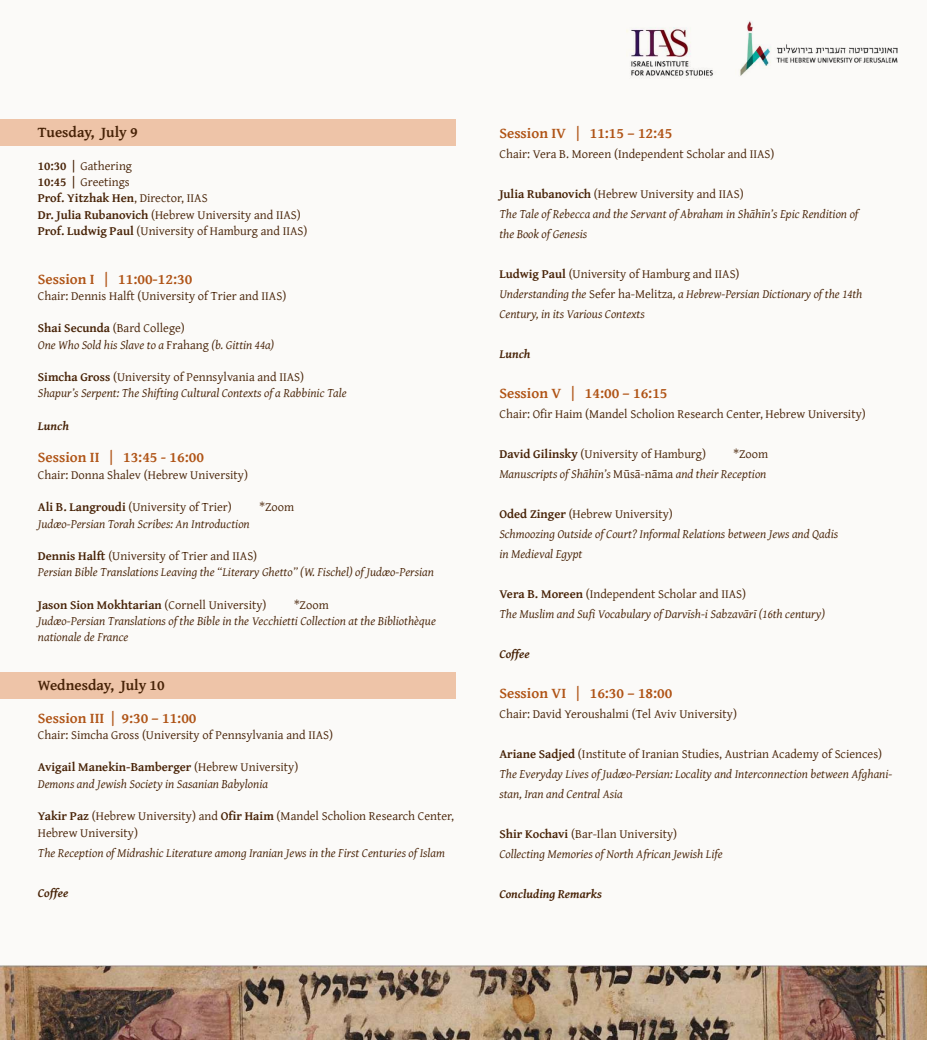
<style>
.page{position:relative;width:927px;height:1040px;background:#fff}
.page>*{position:absolute;margin:0;border:0;box-sizing:border-box;transform-origin:0 0}
.t1{font:700 15px "Gentium Plus";color:#af5315}
.t2{font:700 15px "Gentium Plus";color:#472206}
.t3{font:italic 12.5px/20px "Gentium Plus";color:#472206}
.t4{font:12.5px/16.2px "Gentium Plus";color:#472206}
.t5{font:italic 700 12.5px "Gentium Plus";color:#472206}
.t6{font:700 12.5px "Gentium Plus";color:#472206}
.s1{font-weight:700}
.s2{font-weight:700;font-style:normal}
.s3{font-style:normal}
.s4{font-weight:400}
</style>
<div class="page">
<div style="left:0;top:0;width:926px;height:1039px;background:#fbfaf8"></div>
<img style="left:740px;top:21px;width:158px;height:55px">
<img style="left:626px;top:27px;width:87px;height:49px">
<div style="left:0;top:119px;width:455px;height:26px;background:#eec4a8"></div>
<div style="left:0;top:672px;width:455px;height:26px;background:#eec4a8"></div>
<img style="left:0;top:965px;width:926px;height:74px">
<p class="t2" style="left:38px;top:118px;width:101px">Tuesday, July 9</p>
<p class="t4" style="left:38px;top:156px;width:271px"><span class="s1">10:30 |</span> Gathering<br><span class="s1">10:45 |</span> Greetings<br><span class="s1">Prof. Yitzhak Hen</span>, Director, IIAS<br><span class="s1">Dr. Julia Rubanovich</span> (Hebrew University and IIAS)<br><span class="s1">Prof. Ludwig Paul</span> (University of Hamburg and IIAS)</p>
<p class="t1" style="left:38px;top:264px;width:156px">Session I | 11:00-12:30</p>
<p class="t4" style="left:38px;top:286px;width:250px">Chair: Dennis Halft (University of Trier and IIAS)</p>
<p class="t3" style="left:38px;top:319px;width:238px;line-height:16.2px"><span class="s2">Shai Secunda</span> <span class="s3">(Bard College)<br></span>One Who Sold his Slave to a <span class="s3">Frahang</span> (b. Gittin 44a)</p>
<p class="t3" style="left:38px;top:368px;width:310px;line-height:16.2px"><span class="s2">Simcha Gross</span> <span class="s3">(University of Pennsylvania and IIAS)<br></span>Shapur’s Serpent: The Shifting Cultural Contexts of a Rabbinic Tale</p>
<p class="t5" style="left:38px;top:414px;width:33px">Lunch</p>
<p class="t1" style="left:38px;top:443px;width:167px">Session II | 13:45 - 16:00</p>
<p class="t4" style="left:38px;top:465px;width:211px">Chair: Donna Shalev (Hebrew University)</p>
<p class="t4" style="left:38px;top:498px;width:195px"><span class="s1">Ali B. Langroudi</span> (University of Trier)</p>
<p class="t4" style="left:259px;top:498px;width:36px">*Zoom</p>
<p class="t3" style="left:38px;top:512px;width:213px">Judæo-Persian Torah Scribes: An Introduction</p>
<p class="t3" style="left:38px;top:546px;width:397px;line-height:16.2px"><span class="s2">Dennis Halft</span> <span class="s3">(University of Trier and IIAS)<br></span>Persian Bible Translations Leaving the “Literary Ghetto” (W. Fischel) of Judæo-Persian</p>
<p class="t6" style="left:38px;top:592px;width:230px">Jason Sion Mokhtarian <span class="s4">(Cornell University)</span></p>
<p class="t4" style="left:294px;top:595px;width:36px">*Zoom</p>
<p class="t3" style="left:38px;top:611px;width:399px;line-height:16.2px">Judæo-Persian Translations of the Bible in the Vecchietti Collection at the Bibliothèque nationale de France</p>
<p class="t2" style="left:38px;top:671px;width:128px">Wednesday, July 10</p>
<p class="t1" style="left:38px;top:703px;width:160px">Session III | 9:30 – 11:00</p>
<p class="t4" style="left:38px;top:725px;width:297px">Chair: Simcha Gross (University of Pennsylvania and IIAS)</p>
<p class="t3" style="left:38px;top:758px;width:262px;line-height:16.2px"><span class="s2">Avigail Manekin-Bamberger</span> <span class="s3">(Hebrew University)<br></span>Demons and Jewish Society in Sasanian Babylonia</p>
<p class="t4" style="left:38px;top:806px;width:417px"><span class="s1">Yakir Paz</span> (Hebrew University) and <span class="s1">Ofir Haim</span> (Mandel Scholion Research Center,<br>Hebrew University)</p>
<p class="t3" style="left:38px;top:841px;width:408px">The Reception of Midrashic Literature among Iranian Jews in the First Centuries of Islam</p>
<p class="t5" style="left:38px;top:880px;width:32px">Coffee</p>
<p class="t1" style="left:499px;top:118px;width:174px">Session IV | 11:15 – 12:45</p>
<p class="t4" style="left:499px;top:144px;width:276px">Chair: Vera B. Moreen (Independent Scholar and IIAS)</p>
<p class="t3" style="left:499px;top:182px;width:360px"><span class="s2">Julia Rubanovich</span> <span class="s3">(Hebrew University and IIAS)<br></span>The Tale of Rebecca and the Servant of Abraham in Shāhīn’s Epic Rendition of the Book of Genesis</p>
<p class="t3" style="left:499px;top:262px;width:364px"><span class="s2">Ludwig Paul</span> <span class="s3">(University of Hamburg and IIAS)<br></span>Understanding the <span class="s3">Sefer ha-Melitza</span>, a Hebrew-Persian Dictionary of the 14th<br>Century, in its Various Contexts</p>
<p class="t5" style="left:499px;top:342px;width:33px">Lunch</p>
<p class="t1" style="left:499px;top:378px;width:170px">Session V | 14:00 – 16:15</p>
<p class="t4" style="left:499px;top:404px;width:368px">Chair: Ofir Haim (Mandel Scholion Research Center, Hebrew University)</p>
<p class="t4" style="left:499px;top:444px;width:208px"><span class="s1">David Gilinsky</span> (University of Hamburg)</p>
<p class="t3" style="left:499px;top:442px;width:270px;text-align:right"><span class="s3">*Zoom<br></span>Manuscripts of Shāhīn’s <span class="s3">Mūsā-nāma</span> and their Reception</p>
<p class="t3" style="left:499px;top:502px;width:340px"><span class="s2">Oded Zinger</span> <span class="s3">(Hebrew University)<br></span>Schmoozing Outside of Court? Informal Relations between Jews and Qadis in Medieval Egypt</p>
<p class="t3" style="left:499px;top:582px;width:327px"><span class="s2">Vera B. Moreen</span> <span class="s3">(Independent Scholar and IIAS)<br></span>The Muslim and Sufi Vocabulary of Darvīsh-i Sabzavārī (16th century)</p>
<p class="t5" style="left:499px;top:642px;width:32px">Coffee</p>
<p class="t1" style="left:499px;top:678px;width:174px">Session VI | 16:30 – 18:00</p>
<p class="t4" style="left:499px;top:704px;width:239px">Chair: David Yeroushalmi (Tel Aviv University)</p>
<p class="t3" style="left:499px;top:742px;width:394px"><span class="s2">Ariane Sadjed</span> <span class="s3">(Institute of Iranian Studies, Austrian Academy of Sciences)<br></span>The Everyday Lives of Judæo-Persian: Locality and Interconnection between Afghani&shy;stan, Iran and Central Asia</p>
<p class="t3" style="left:499px;top:822px;width:225px"><span class="s2">Shir Kochavi</span> <span class="s3">(Bar-Ilan University)<br></span>Collecting Memories of North African Jewish Life</p>
<p class="t5" style="left:499px;top:882px;width:104px">Concluding Remarks</p>
</div>
